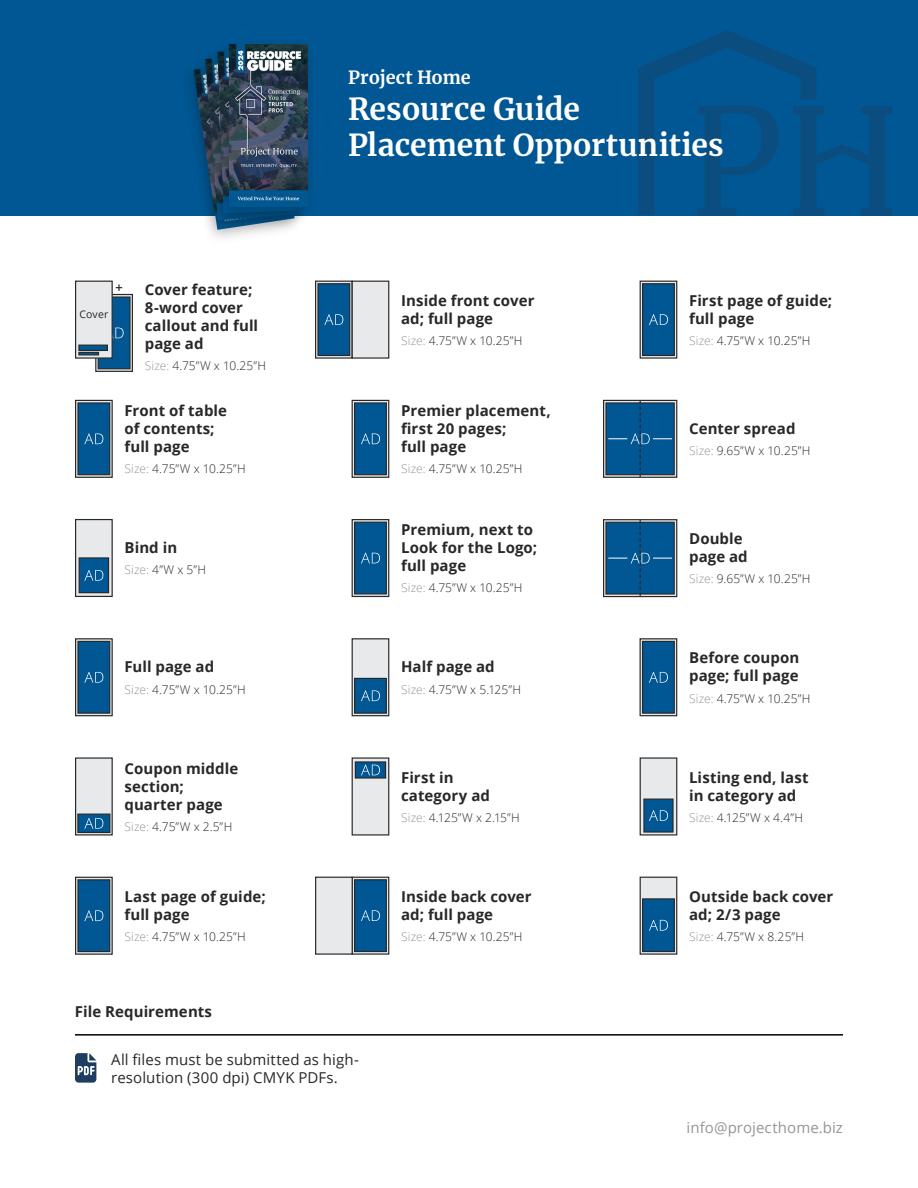
<style>
.page{position:relative;width:918px;height:1188px;background:#fff}
.page>*{position:absolute;margin:0;border:0;box-sizing:border-box;transform-origin:0 0}
.t1{font:700 30px/36px "Merriweather";color:#fff}
.t2{font:700 18px "Merriweather";color:#fff}
.t3{font:700 15px/18px "Open Sans";letter-spacing:.005em;color:#292829}
.t4{font:15px/18px "Open Sans";letter-spacing:.005em;color:#292829}
.t5{font:15px "Open Sans";letter-spacing:.005em;color:#939598}
.t6{font:300 12px "Open Sans";letter-spacing:.01em;color:#292829}
.t7{font:10.5px "Open Sans";letter-spacing:.02em;color:#292829}
.s1{color:#939598}
</style>
<div class="page">
<hr style="left:75px;top:1034px;width:768px;height:2px;background:#000">
<svg style="left:75px;top:1053px;width:21px;height:30px"></svg>
<div style="left:0;top:0;width:918px;height:216px;background:#005793"></div>
<svg style="left:638px;top:30px;width:254px;height:186px"></svg>
<div style="left:180px;top:52px;width:123px;height:194px;background:#000;opacity:.2"></div>
<div style="left:191px;top:46px;width:114px;height:191px;background:#000;opacity:.2"></div>
<div style="left:203px;top:42px;width:108px;height:188px;background:#000;opacity:.2"></div>
<div style="left:214px;top:38px;width:103px;height:185px;background:#000;opacity:.2"></div>
<img style="left:229px;top:45px;width:78px;height:162px">
<svg style="left:315px;top:281px;width:37px;height:78px"></svg>
<div style="left:317px;top:283px;width:33px;height:73px;background:#005793;border:1px solid #292829"></div>
<svg style="left:324px;top:314px;width:19px;height:11px"></svg>
<div style="left:352px;top:281px;width:37px;height:78px;background:#e7e9ea;border:1px solid #292829"></div>
<div style="left:75px;top:519px;width:38px;height:78px;background:#e7e9ea;border:1px solid #292829"></div>
<div style="left:79px;top:557px;width:30px;height:36px;background:#005793;border:1px solid #292829"></div>
<svg style="left:84px;top:570px;width:19px;height:11px"></svg>
<div style="left:75px;top:757px;width:38px;height:79px;background:#e7e9ea;border:1px solid #292829"></div>
<div style="left:77px;top:814px;width:33px;height:19px;background:#005793;border:1px solid #292829"></div>
<svg style="left:84px;top:818px;width:19px;height:11px"></svg>
<div style="left:352px;top:757px;width:37px;height:79px;background:#e7e9ea;border:1px solid #292829"></div>
<div style="left:355px;top:761px;width:31px;height:18px;background:#005793;border:1px solid #292829"></div>
<svg style="left:361px;top:765px;width:19px;height:10px"></svg>
<div style="left:640px;top:757px;width:37px;height:79px;background:#e7e9ea;border:1px solid #292829"></div>
<div style="left:643px;top:799px;width:31px;height:34px;background:#005793;border:1px solid #292829"></div>
<svg style="left:649px;top:810px;width:19px;height:11px"></svg>
<div style="left:640px;top:281px;width:37px;height:78px;background:#dcdedf;border:1px solid #292829"></div>
<div style="left:642px;top:283px;width:33px;height:73px;background:#005793;border:1px solid #292829"></div>
<svg style="left:649px;top:314px;width:19px;height:11px"></svg>
<div style="left:75px;top:400px;width:38px;height:78px;background:#a6a7a8;border:1px solid #292829"></div>
<div style="left:77px;top:402px;width:33px;height:73px;background:#005793;border:1px solid #292829"></div>
<svg style="left:84px;top:433px;width:19px;height:11px"></svg>
<div style="left:352px;top:400px;width:37px;height:78px;background:#b2b3b4;border:1px solid #292829"></div>
<div style="left:354px;top:402px;width:33px;height:73px;background:#005793;border:1px solid #292829"></div>
<svg style="left:361px;top:433px;width:19px;height:11px"></svg>
<svg style="left:603px;top:400px;width:74px;height:78px"></svg>
<div style="left:605px;top:402px;width:70px;height:73px;background:#005793;border:1px solid #292829"></div>
<svg style="left:608px;top:400px;width:64px;height:77px"></svg>
<svg style="left:352px;top:519px;width:37px;height:78px"></svg>
<div style="left:354px;top:522px;width:33px;height:72px;background:#005793;border:1px solid #292829"></div>
<svg style="left:361px;top:553px;width:19px;height:10px"></svg>
<svg style="left:603px;top:519px;width:74px;height:78px"></svg>
<div style="left:605px;top:522px;width:70px;height:73px;background:#005793;border:1px solid #292829"></div>
<svg style="left:608px;top:520px;width:64px;height:76px"></svg>
<svg style="left:75px;top:638px;width:38px;height:78px"></svg>
<div style="left:77px;top:641px;width:33px;height:73px;background:#005793;border:1px solid #292829"></div>
<svg style="left:84px;top:672px;width:19px;height:11px"></svg>
<div style="left:352px;top:638px;width:37px;height:78px;background:#e7e9ea;border:1px solid #292829"></div>
<div style="left:354px;top:678px;width:33px;height:36px;background:#005793;border:1px solid #292829"></div>
<svg style="left:361px;top:690px;width:19px;height:11px"></svg>
<div style="left:640px;top:638px;width:37px;height:78px;background:#c4c6c7;border:1px solid #292829"></div>
<div style="left:642px;top:641px;width:33px;height:73px;background:#005793;border:1px solid #292829"></div>
<svg style="left:649px;top:672px;width:19px;height:11px"></svg>
<svg style="left:75px;top:877px;width:38px;height:78px"></svg>
<div style="left:77px;top:879px;width:33px;height:73px;background:#005793;border:1px solid #292829"></div>
<svg style="left:84px;top:910px;width:19px;height:11px"></svg>
<div style="left:352px;top:877px;width:37px;height:78px;background:#d5d6d7;border:1px solid #292829"></div>
<div style="left:354px;top:879px;width:33px;height:73px;background:#005793;border:1px solid #292829"></div>
<svg style="left:361px;top:910px;width:19px;height:11px"></svg>
<div style="left:315px;top:877px;width:38px;height:78px;background:#e7e9ea;border:1px solid #292829"></div>
<div style="left:640px;top:877px;width:37px;height:78px;background:#e7e9ea;border:1px solid #292829"></div>
<div style="left:642px;top:898px;width:33px;height:54px;background:#005793;border:1px solid #292829"></div>
<svg style="left:649px;top:920px;width:19px;height:11px"></svg>
<div style="left:95px;top:294px;width:38px;height:78px;background:#a0a1a2;border:1px solid #292829"></div>
<div style="left:98px;top:296px;width:33px;height:73px;background:#005793;border:1px solid #292829"></div>
<svg style="left:113px;top:328px;width:11px;height:10px"></svg>
<div style="left:75px;top:281px;width:38px;height:78px;background:#e7e9ea;border:1px solid #292829"></div>
<svg style="left:78px;top:345px;width:30px;height:6px"></svg>
<div style="left:78px;top:352px;width:21px;height:3px;background:#005793;border:1px solid #292829"></div>
<svg style="left:116px;top:284px;width:6px;height:7px"></svg>
<p class="t7" style="left:79px;top:307px;width:31px">Cover</p>
<p class="t3" style="left:145px;top:280px;width:115px">Cover feature;<br>8-word cover callout and full page ad</p>
<p class="t6" style="left:145px;top:358px;width:123px"><span class="s1">Size:</span> 4.75”W x 10.25”H</p>
<p class="t3" style="left:125px;top:401px;width:104px">Front of table of contents; full page</p>
<p class="t6" style="left:125px;top:461px;width:123px"><span class="s1">Size:</span> 4.75”W x 10.25”H</p>
<p class="t3" style="left:125px;top:538px;width:54px">Bind in</p>
<p class="t6" style="left:125px;top:562px;width:83px"><span class="s1">Size:</span> 4”W x 5”H</p>
<p class="t3" style="left:125px;top:658px;width:91px">Full page ad</p>
<p class="t6" style="left:125px;top:681px;width:123px"><span class="s1">Size:</span> 4.75”W x 10.25”H</p>
<p class="t3" style="left:125px;top:759px;width:115px">Coupon middle section; quarter page</p>
<p class="t6" style="left:125px;top:818px;width:109px"><span class="s1">Size:</span> 4.75”W x 2.5”H</p>
<p class="t3" style="left:125px;top:887px;width:143px">Last page of guide; full page</p>
<p class="t6" style="left:125px;top:928px;width:123px"><span class="s1">Size:</span> 4.75”W x 10.25”H</p>
<p class="t3" style="left:75px;top:1002px;width:139px">File Requirements</p>
<p class="t2" style="left:348px;top:65px;width:124px">Project Home</p>
<h1 class="t1" style="left:348px;top:90px;width:377px">Resource Guide<br>Placement Opportunities</h1>
<p class="t3" style="left:401px;top:291px;width:135px">Inside front cover ad; full page</p>
<p class="t6" style="left:401px;top:332px;width:123px"><span class="s1">Size:</span> 4.75”W x 10.25”H</p>
<p class="t3" style="left:401px;top:401px;width:151px">Premier placement, first 20 pages;<br>full page</p>
<p class="t6" style="left:401px;top:461px;width:123px"><span class="s1">Size:</span> 4.75”W x 10.25”H</p>
<p class="t3" style="left:401px;top:520px;width:138px">Premium, next to<br>Look for the Logo; full page</p>
<p class="t6" style="left:401px;top:580px;width:123px"><span class="s1">Size:</span> 4.75”W x 10.25”H</p>
<p class="t3" style="left:401px;top:658px;width:95px">Half page ad</p>
<p class="t6" style="left:401px;top:681px;width:122px"><span class="s1">Size:</span> 4.75”W x 5.125”H</p>
<p class="t3" style="left:401px;top:768px;width:90px">First in category ad</p>
<p class="t6" style="left:401px;top:809px;width:120px"><span class="s1">Size:</span> 4.125”W x 2.15”H</p>
<p class="t3" style="left:401px;top:887px;width:132px">Inside back cover ad; full page</p>
<p class="t6" style="left:401px;top:928px;width:123px"><span class="s1">Size:</span> 4.75”W x 10.25”H</p>
<p class="t3" style="left:689px;top:291px;width:145px">First page of guide; full page</p>
<p class="t6" style="left:689px;top:332px;width:123px"><span class="s1">Size:</span> 4.75”W x 10.25”H</p>
<p class="t3" style="left:689px;top:419px;width:108px">Center spread</p>
<p class="t6" style="left:689px;top:443px;width:123px"><span class="s1">Size:</span> 9.65”W x 10.25”H</p>
<p class="t3" style="left:689px;top:529px;width:60px">Double page ad</p>
<p class="t6" style="left:689px;top:571px;width:123px"><span class="s1">Size:</span> 9.65”W x 10.25”H</p>
<p class="t3" style="left:689px;top:649px;width:112px">Before coupon page; full page</p>
<p class="t6" style="left:689px;top:690px;width:123px"><span class="s1">Size:</span> 4.75”W x 10.25”H</p>
<p class="t3" style="left:689px;top:768px;width:121px">Listing end, last in category ad</p>
<p class="t6" style="left:689px;top:809px;width:116px"><span class="s1">Size:</span> 4.125”W x 4.4”H</p>
<p class="t3" style="left:689px;top:887px;width:146px">Outside back cover ad; 2/3 page</p>
<p class="t6" style="left:689px;top:928px;width:117px"><span class="s1">Size:</span> 4.75”W x 8.25”H</p>
<p class="t4" style="left:111px;top:1050px;width:249px">All files must be submitted as high&shy;resolution (300 dpi) CMYK PDFs.</p>
<p class="t5" style="left:687px;top:1118px;width:158px">info@projecthome.biz</p>
</div>
